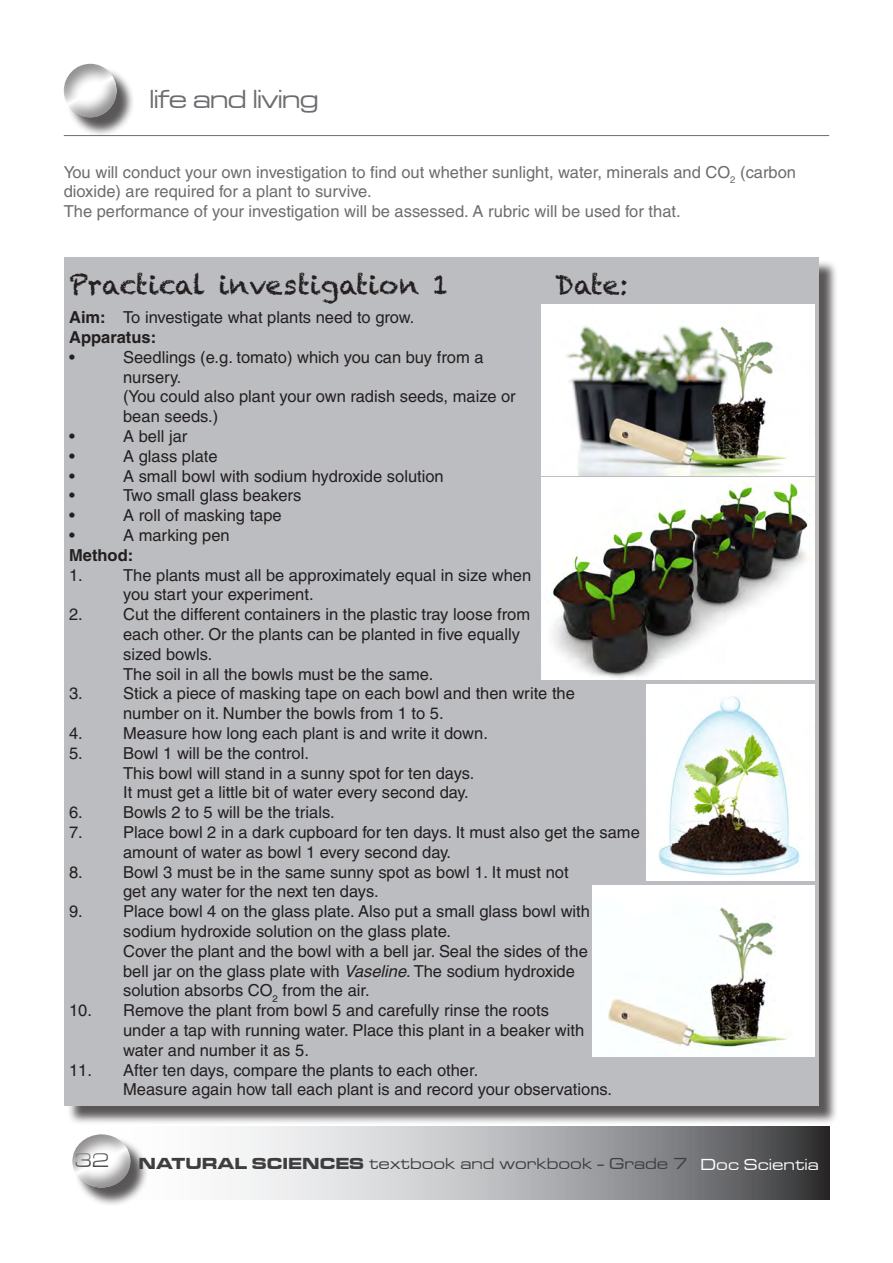
<style>
.page{position:relative;width:893px;height:1263px;background:#fff}
.page>*{position:absolute;margin:0;border:0;box-sizing:border-box;transform-origin:0 0}
.t1{font:27px "Chalkduster";color:#231f20}
.t2{font:27px "Microgramma D Medi Exte";color:#6c6d70}
.t3{font:21px "Microgramma D Medi Exte";color:#6c6d70}
.t4{font:16.5px/19.8px "Helvetica LT";color:#231f20}
.t5{font:16.5px/19.8px "Helvetica LT";color:#6c6d70}
.t6{font:16.5px "Microgramma D Medi Exte";letter-spacing:.04em;color:#3e3e3f}
.t7{font:700 16.5px "Helvetica LT";color:#231f20}
.s1{font-weight:700}
.s2{font-style:italic}
.s3{font-family:"Microgramma D Bold Exte"}
.s4{color:#fff}
</style>
<div class="page">
<hr style="left:64px;top:135px;width:765px;height:1px;background:#6c6d70">
<div style="left:67px;top:67px;width:69px;height:69px;background:#231f20;opacity:.75"></div>
<div style="left:64px;top:62px;width:55px;height:57px;background:#231f20;opacity:.5"></div>
<svg style="left:235px;top:1127px;width:594px;height:72px;background:#a7a8aa"></svg>
<div style="left:75px;top:1136px;width:74px;height:70px;background:#231f20;opacity:.75"></div>
<div style="left:71px;top:1132px;width:61px;height:57px;background:#231f20;opacity:.5"></div>
<div style="left:70px;top:1146px;width:46px;height:23px;background:#fff;opacity:.75"></div>
<div style="left:70px;top:1147px;width:49px;height:30px;background:#231f20;opacity:.75"></div>
<div style="left:67px;top:260px;width:771px;height:865px;background:#231f20;opacity:.75"></div>
<div style="left:64px;top:257px;width:755px;height:849px;background:#bcbdc0"></div>
<img style="left:541px;top:304px;width:273px;height:171px">
<img style="left:541px;top:478px;width:273px;height:201px">
<img style="left:646px;top:685px;width:168px;height:195px">
<img style="left:592px;top:886px;width:222px;height:171px">
<h1 class="t2" style="left:150px;top:82px;width:170px">life and living</h1>
<p class="t5" style="left:64px;top:162px;width:734px">You will conduct your own investigation to find out whether sunlight, water, minerals and CO<sub>2</sub> (carbon dioxide) are required for a plant to survive.<br>The performance of your investigation will be assessed. A rubric will be used for that.</p>
<h1 class="t1" style="left:69px;top:269px;width:381px">Practical investigation 1</h1>
<h1 class="t1" style="left:555px;top:269px;width:75px">Date:</h1>
<p class="t4" style="left:69px;top:307px;width:347px"><span class="s1">Aim:</span> To investigate what plants need to grow.<br><span class="s1">Apparatus:</span></p>
<p class="t4" style="left:69px;top:347px;width:7px">•</p>
<p class="t4" style="left:123px;top:347px;width:394px">Seedlings (e.g. tomato) which you can buy from a nursery.<br>(You could also plant your own radish seeds, maize or bean seeds.)</p>
<p class="t4" style="left:69px;top:426px;width:7px">•</p>
<p class="t4" style="left:123px;top:426px;width:66px">A bell jar</p>
<p class="t4" style="left:69px;top:446px;width:7px">•</p>
<p class="t4" style="left:123px;top:446px;width:96px">A glass plate</p>
<p class="t4" style="left:69px;top:466px;width:7px">•</p>
<p class="t4" style="left:123px;top:466px;width:322px">A small bowl with sodium hydroxide solution</p>
<p class="t4" style="left:69px;top:486px;width:7px">•</p>
<p class="t4" style="left:123px;top:486px;width:180px">Two small glass beakers</p>
<p class="t4" style="left:69px;top:505px;width:7px">•</p>
<p class="t4" style="left:123px;top:505px;width:160px">A roll of masking tape</p>
<p class="t4" style="left:69px;top:525px;width:7px">•</p>
<p class="t4" style="left:123px;top:525px;width:108px">A marking pen</p>
<p class="t7" style="left:69px;top:545px;width:66px">Method:</p>
<p class="t4" style="left:69px;top:565px;width:15px">1.</p>
<p class="t4" style="left:123px;top:565px;width:410px">The plants must all be approximately equal in size when you start your experiment.</p>
<p class="t4" style="left:69px;top:604px;width:15px">2.</p>
<p class="t4" style="left:123px;top:604px;width:408px">Cut the different containers in the plastic tray loose from each other. Or the plants can be planted in five equally sized bowls.<br>The soil in all the bowls must be the same.</p>
<p class="t4" style="left:69px;top:684px;width:15px">3.</p>
<p class="t4" style="left:123px;top:684px;width:453px">Stick a piece of masking tape on each bowl and then write the number on it. Number the bowls from 1 to 5.</p>
<p class="t4" style="left:69px;top:723px;width:15px">4.</p>
<p class="t4" style="left:123px;top:723px;width:366px">Measure how long each plant is and write it down.</p>
<p class="t4" style="left:69px;top:743px;width:15px">5.</p>
<p class="t4" style="left:123px;top:743px;width:353px">Bowl 1 will be the control.<br>This bowl will stand in a sunny spot for ten days.<br>It must get a little bit of water every second day.</p>
<p class="t4" style="left:69px;top:802px;width:15px">6.</p>
<p class="t4" style="left:123px;top:802px;width:213px">Bowls 2 to 5 will be the trials.</p>
<p class="t4" style="left:69px;top:822px;width:15px">7.</p>
<p class="t4" style="left:123px;top:822px;width:518px">Place bowl 2 in a dark cupboard for ten days. It must also get the same amount of water as bowl 1 every second day.</p>
<p class="t4" style="left:69px;top:862px;width:15px">8.</p>
<p class="t4" style="left:123px;top:862px;width:447px">Bowl 3 must be in the same sunny spot as bowl 1. It must not get any water for the next ten days.</p>
<p class="t4" style="left:69px;top:901px;width:15px">9.</p>
<p class="t4" style="left:123px;top:901px;width:468px">Place bowl 4 on the glass plate. Also put a small glass bowl with sodium hydroxide solution on the glass plate.<br>Cover the plant and the bowl with a bell jar. Seal the sides of the bell jar on the glass plate with <span class="s2">Vaseline</span>. The sodium hydroxide solution absorbs CO<sub>2</sub> from the air.</p>
<p class="t4" style="left:123px;top:1000px;width:462px;text-indent:-54px">10. Remove the plant from bowl 5 and carefully rinse the roots under a tap with running water. Place this plant in a beaker with water and number it as 5.</p>
<p class="t4" style="left:123px;top:1060px;width:490px;text-indent:-54px">11. After ten days, compare the plants to each other.<br>Measure again how tall each plant is and record your observations.</p>
<p class="t3" style="left:74px;top:1146px;width:36px">32</p>
<p class="t6" style="left:139px;top:1153px;width:681px"><span class="s3">NATURAL SCIENCES</span> textbook and workbook - Grade 7 <span class="s4">Doc Scientia</span></p>
</div>
